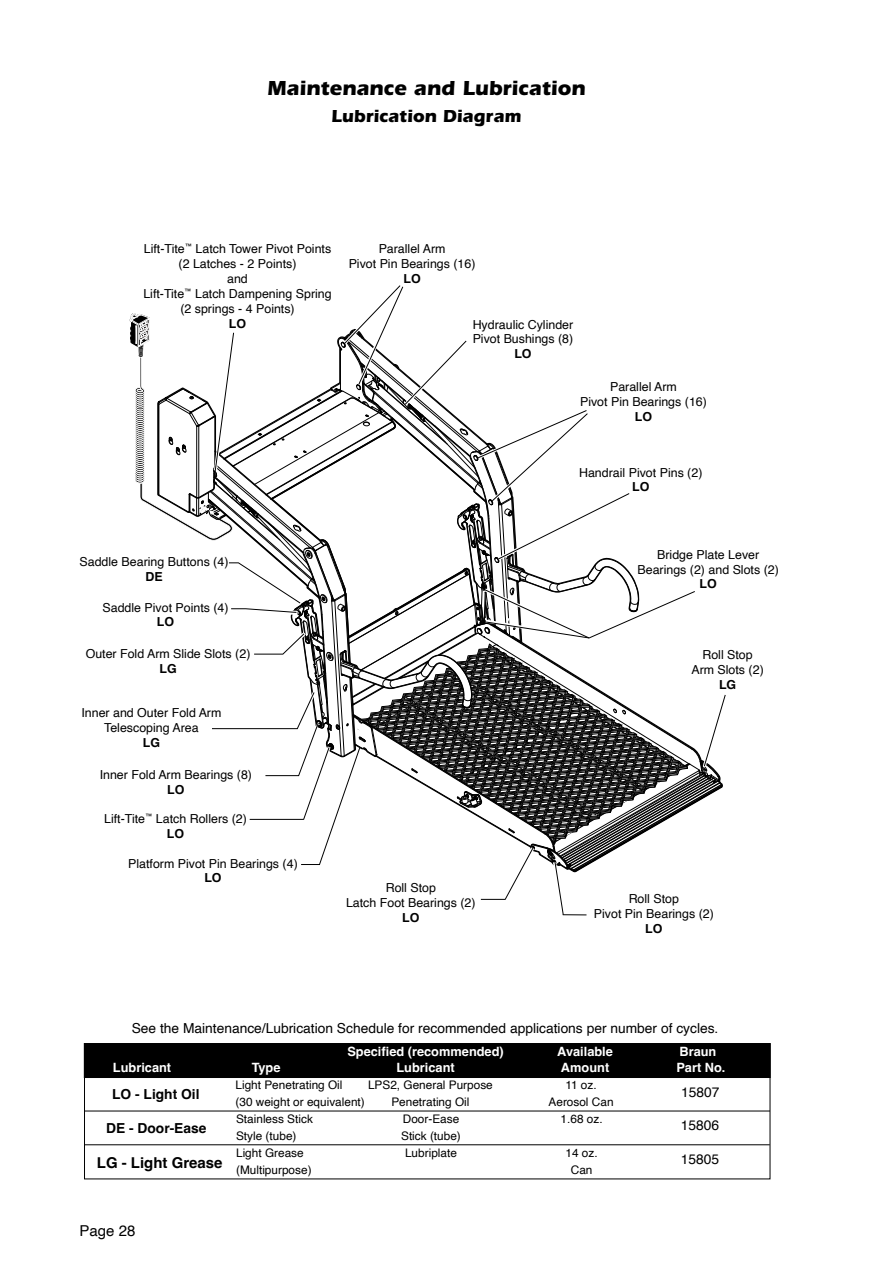
<style>
.page{position:relative;width:893px;height:1263px;background:#fff}
.page>*{position:absolute;margin:0;border:0;box-sizing:border-box;transform-origin:0 0}
.t1{font:700 21px "ITC Eras Std";color:#000}
.t2{font:700 18px "ITC Eras Std";color:#000}
.t3{font:700 15px "Helvetica";color:#000}
.t4{font:15px "Helvetica";color:#000}
.t5{font:13.8px "Helvetica";color:#000}
.t6{font:700 13.8px "Helvetica";color:#000}
.t7{font:700 12.75px "Helvetica";color:#fff}
.t8{font:12.45px/14.9px "Helvetica";color:#000;text-align:center}
.t9{font:700 12.45px "Helvetica";color:#000}
.t10{font:11.85px "Helvetica";color:#000}
.s1{font-weight:700}
</style>
<div class="page">
<div style="left:84px;top:1043px;width:686px;height:34px;background:#000"></div>
<div style="left:84px;top:1043px;width:686px;height:35px;border:1px solid #000"></div>
<hr style="left:85px;top:1111px;width:685px;height:1px;background:#000">
<hr style="left:85px;top:1144px;width:685px;height:1px;background:#000">
<svg style="left:130px;top:285px;width:596px;height:631px"></svg>
<h1 class="t1" style="left:267px;top:76px;width:320px">Maintenance and Lubrication</h1>
<h2 class="t2" style="left:331px;top:106px;width:191px">Lubrication Diagram</h2>
<p class="t8" style="left:143px;top:242px;width:190px">Lift-Tite<sup>™</sup> Latch Tower Pivot Points (2 Latches - 2 Points)<br>and<br>Lift-Tite<sup>™</sup> Latch Dampening Spring (2 springs - 4 Points)</p>
<p class="t9" style="left:229px;top:316px;width:19px">LO</p>
<p class="t8" style="left:349px;top:242px;width:128px">Parallel Arm<br>Pivot Pin Bearings (16)</p>
<p class="t9" style="left:403px;top:271px;width:19px">LO</p>
<p class="t8" style="left:473px;top:317px;width:102px;text-align:left">Hydraulic Cylinder<br>Pivot Bushings (8)</p>
<p class="t9" style="left:514px;top:346px;width:19px">LO</p>
<p class="t8" style="left:580px;top:380px;width:128px">Parallel Arm<br>Pivot Pin Bearings (16)</p>
<p class="t9" style="left:635px;top:409px;width:19px">LO</p>
<p class="t8" style="left:579px;top:465px;width:125px">Handrail Pivot Pins (2)</p>
<p class="t9" style="left:632px;top:479px;width:19px">LO</p>
<p class="t8" style="left:80px;top:555px;width:150px">Saddle Bearing Buttons (4)</p>
<p class="t9" style="left:145px;top:569px;width:19px">DE</p>
<p class="t8" style="left:103px;top:600px;width:128px">Saddle Pivot Points (4)</p>
<p class="t9" style="left:157px;top:614px;width:19px">LO</p>
<p class="t8" style="left:86px;top:647px;width:166px">Outer Fold Arm Slide Slots (2)</p>
<p class="t9" style="left:159px;top:661px;width:19px">LG</p>
<p class="t8" style="left:81px;top:706px;width:141px">Inner and Outer Fold Arm<br>Telescoping Area</p>
<p class="t9" style="left:143px;top:735px;width:19px">LG</p>
<p class="t8" style="left:100px;top:767px;width:154px">Inner Fold Arm Bearings (8)</p>
<p class="t9" style="left:167px;top:782px;width:19px">LO</p>
<p class="t8" style="left:104px;top:812px;width:144px">Lift-Tite<sup>™</sup> Latch Rollers (2)<br><span class="s1">LO</span></p>
<p class="t8" style="left:128px;top:856px;width:171px">Platform Pivot Pin Bearings (4)</p>
<p class="t9" style="left:204px;top:870px;width:19px">LO</p>
<p class="t8" style="left:346px;top:881px;width:131px">Roll Stop<br>Latch Foot Bearings (2)</p>
<p class="t9" style="left:402px;top:910px;width:19px">LO</p>
<p class="t8" style="left:638px;top:547px;width:143px">Bridge Plate Lever<br>Bearings (2) and Slots (2)</p>
<p class="t9" style="left:700px;top:576px;width:19px">LO</p>
<p class="t8" style="left:691px;top:648px;width:74px">Roll Stop<br>Arm Slots (2)</p>
<p class="t9" style="left:719px;top:677px;width:19px">LG</p>
<p class="t8" style="left:594px;top:892px;width:121px">Roll Stop<br>Pivot Pin Bearings (2)</p>
<p class="t9" style="left:645px;top:921px;width:19px">LO</p>
<p class="t5" style="left:132px;top:1017px;width:588px">See the Maintenance/Lubrication Schedule for recommended applications per number of cycles.</p>
<p class="t7" style="left:347px;top:1044px;width:158px">Specified (recommended)</p>
<p class="t7" style="left:557px;top:1044px;width:57px">Available</p>
<p class="t7" style="left:679px;top:1044px;width:38px">Braun</p>
<p class="t7" style="left:113px;top:1059px;width:60px">Lubricant</p>
<p class="t7" style="left:252px;top:1059px;width:30px">Type</p>
<p class="t7" style="left:396px;top:1059px;width:60px">Lubricant</p>
<p class="t7" style="left:561px;top:1059px;width:50px">Amount</p>
<p class="t7" style="left:676px;top:1059px;width:51px">Part No.</p>
<p class="t6" style="left:112px;top:1085px;width:89px">LO - Light Oil</p>
<p class="t10" style="left:236px;top:1076px;width:109px">Light Penetrating Oil</p>
<p class="t10" style="left:368px;top:1076px;width:126px">LPS2, General Purpose</p>
<p class="t10" style="left:565px;top:1076px;width:33px">11 oz.</p>
<p class="t10" style="left:236px;top:1093px;width:131px">(30 weight or equivalent)</p>
<p class="t10" style="left:391px;top:1093px;width:80px">Penetrating Oil</p>
<p class="t10" style="left:549px;top:1093px;width:66px">Aerosol Can</p>
<p class="t10" style="left:236px;top:1110px;width:78px">Stainless Stick</p>
<p class="t10" style="left:403px;top:1110px;width:58px">Door-Ease</p>
<p class="t10" style="left:561px;top:1110px;width:44px">1.68 oz.</p>
<p class="t10" style="left:236px;top:1126px;width:62px">Style (tube)</p>
<p class="t10" style="left:401px;top:1126px;width:61px">Stick (tube)</p>
<p class="t5" style="left:681px;top:1082px;width:40px">15807</p>
<p class="t5" style="left:681px;top:1114px;width:40px">15806</p>
<p class="t5" style="left:681px;top:1148px;width:40px">15805</p>
<p class="t6" style="left:106px;top:1119px;width:102px">DE - Door-Ease</p>
<p class="t10" style="left:236px;top:1144px;width:69px">Light Grease</p>
<p class="t10" style="left:405px;top:1144px;width:53px">Lubriplate</p>
<p class="t10" style="left:566px;top:1144px;width:34px">14 oz.</p>
<p class="t10" style="left:236px;top:1161px;width:77px">(Multipurpose)</p>
<p class="t10" style="left:571px;top:1161px;width:23px">Can</p>
<p class="t3" style="left:97px;top:1153px;width:127px">LG - Light Grease</p>
<p class="t4" style="left:80px;top:1219px;width:57px">Page 28</p>
</div>
